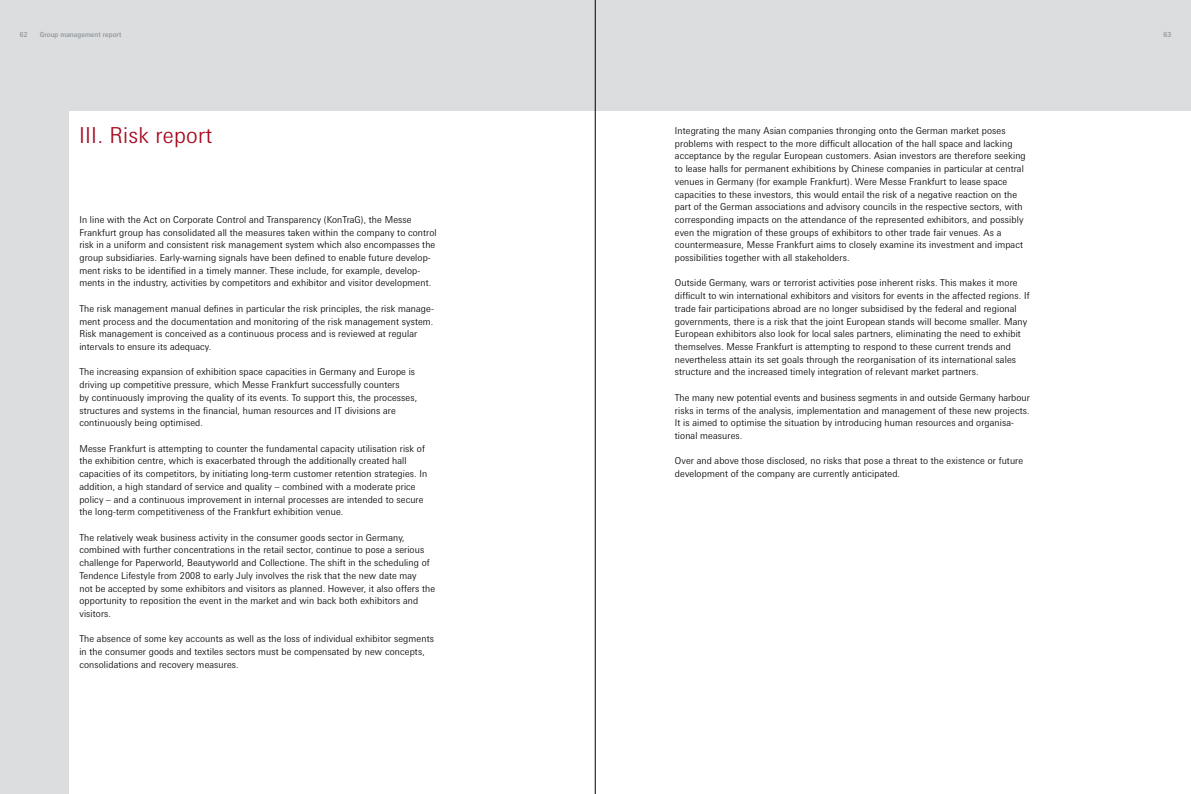
<style>
.page{position:relative;width:1191px;height:794px;background:#fff}
.page>*{position:absolute;margin:0;border:0;box-sizing:border-box;transform-origin:0 0}
.t1{font:300 22px "Messe Univers";letter-spacing:.01em;color:#a6091e}
.t2{font:300 9.5px/12.7px "Messe Univers";letter-spacing:.01em;color:#000}
.t3{font:7px "Messe Univers";letter-spacing:.01em;color:#868e93}
</style>
<div class="page">
<div style="left:0;top:0;width:595px;height:794px;background:#dbdddf"></div>
<div style="left:595px;top:0;width:596px;height:794px;background:#dbdddf"></div>
<div style="left:69px;top:111px;width:1122px;height:683px;background:#fff"></div>
<hr style="left:595px;top:0;width:1px;height:794px;background:#000">
<p class="t3" style="left:20px;top:30px;width:9px">62</p>
<p class="t3" style="left:40px;top:30px;width:83px">Group management report</p>
<h1 class="t1" style="left:79px;top:121px;width:135px">III. Risk report</h1>
<p class="t2" style="left:79px;top:213px;width:359px">In line with the Act on Corporate Control and Transparency (KonTraG), the Messe Frankfurt group has consolidated all the measures taken within the company to control risk in a uniform and consistent risk management system which also encompasses the group subsidiaries. Early-warning signals have been defined to enable future develop&shy;ment risks to be identified in a timely manner. These include, for example, develop&shy;ments in the industry, activities by competitors and exhibitor and visitor development.</p>
<p class="t2" style="left:79px;top:302px;width:356px">The risk management manual defines in particular the risk principles, the risk manage&shy;ment process and the documentation and monitoring of the risk management system.<br>Risk management is conceived as a continuous process and is reviewed at regular intervals to ensure its adequacy.</p>
<p class="t2" style="left:79px;top:365px;width:339px">The increasing expansion of exhibition space capacities in Germany and Europe is driving up competitive pressure, which Messe Frankfurt successfully counters<br>by continuously improving the quality of its events. To support this, the processes, structures and systems in the financial, human resources and IT divisions are continuously being optimised.</p>
<p class="t2" style="left:79px;top:442px;width:349px">Messe Frankfurt is attempting to counter the fundamental capacity utilisation risk of the exhibition centre, which is exacerbated through the additionally created hall capacities of its competitors, by initiating long-term customer retention strategies. In addition, a high standard of service and quality – combined with a moderate price policy – and a continuous improvement in internal processes are intended to secure the long-term competitiveness of the Frankfurt exhibition venue.</p>
<p class="t2" style="left:79px;top:531px;width:357px">The relatively weak business activity in the consumer goods sector in Germany, combined with further concentrations in the retail sector, continue to pose a serious challenge for Paperworld, Beautyworld and Collectione. The shift in the scheduling of Tendence Lifestyle from 2008 to early July involves the risk that the new date may<br>not be accepted by some exhibitors and visitors as planned. However, it also offers the opportunity to reposition the event in the market and win back both exhibitors and visitors.</p>
<p class="t2" style="left:79px;top:632px;width:356px">The absence of some key accounts as well as the loss of individual exhibitor segments in the consumer goods and textiles sectors must be compensated by new concepts, consolidations and recovery measures.</p>
<p class="t2" style="left:675px;top:124px;width:352px">Integrating the many Asian companies thronging onto the German market poses problems with respect to the more difficult allocation of the hall space and lacking acceptance by the regular European customers. Asian investors are therefore seeking to lease halls for permanent exhibitions by Chinese companies in particular at central venues in Germany (for example Frankfurt). Were Messe Frankfurt to lease space capacities to these investors, this would entail the risk of a negative reaction on the part of the German associations and advisory councils in the respective sectors, with corresponding impacts on the attendance of the represented exhibitors, and possibly even the migration of these groups of exhibitors to other trade fair venues. As a countermeasure, Messe Frankfurt aims to closely examine its investment and impact possibilities together with all stakeholders.</p>
<p class="t2" style="left:675px;top:276px;width:356px">Outside Germany, wars or terrorist activities pose inherent risks. This makes it more difficult to win international exhibitors and visitors for events in the affected regions. If trade fair participations abroad are no longer subsidised by the federal and regional governments, there is a risk that the joint European stands will become smaller. Many European exhibitors also look for local sales partners, eliminating the need to exhibit themselves. Messe Frankfurt is attempting to respond to these current trends and nevertheless attain its set goals through the reorganisation of its international sales structure and the increased timely integration of relevant market partners.</p>
<p class="t2" style="left:675px;top:391px;width:356px">The many new potential events and business segments in and outside Germany harbour risks in terms of the analysis, implementation and management of these new projects.<br>It is aimed to optimise the situation by introducing human resources and organisa&shy;tional measures.</p>
<p class="t2" style="left:675px;top:454px;width:350px">Over and above those disclosed, no risks that pose a threat to the existence or future development of the company are currently anticipated.</p>
<p class="t3" style="left:1163px;top:30px;width:9px">63</p>
</div>
